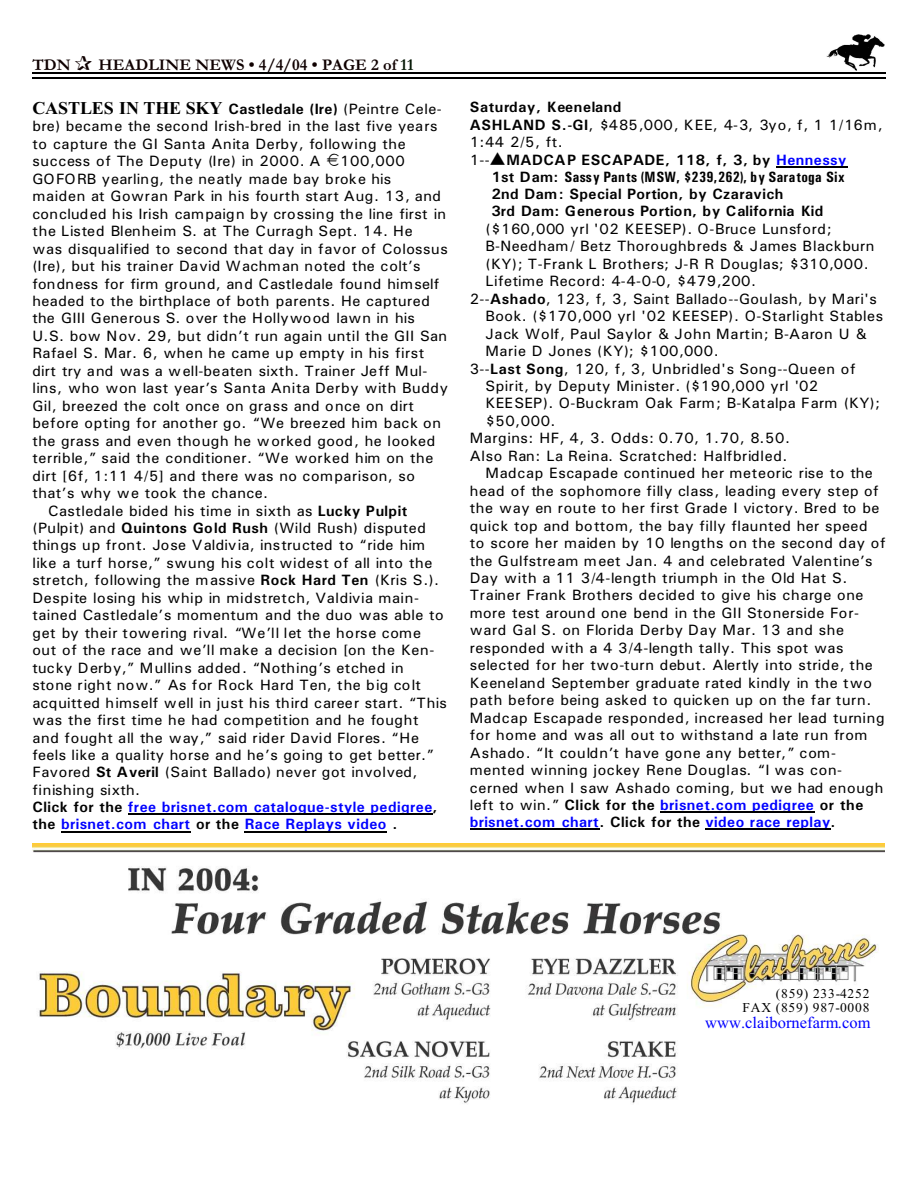
<style>
.page{position:relative;width:918px;height:1188px;background:#fff}
.page>*{position:absolute;margin:0;border:0;box-sizing:border-box;transform-origin:0 0}
.t1{font:700 18px "Times New Roman";letter-spacing:-.005em;color:#000}
.t2{font:700 16.5px "Garamond";letter-spacing:.005em;color:#0f0000}
.t3{font:16.5px "Times New Roman";letter-spacing:.005em;color:#00f}
.t4{font:15px/17.4px "Univers";letter-spacing:.035em;color:#000}
.t5{font:15px "Univers";letter-spacing:.01em;color:#000}
.t6{font:700 15px "Univers";letter-spacing:.03em;color:#00f}
.t7{font:700 15px/17.4px "Univers";letter-spacing:.03em;color:#000}
.t8{font:15px "Univers";letter-spacing:.06em;color:#000}
.t9{font:15px "Univers";letter-spacing:.055em;color:#000}
.t10{font:700 15px "Univers Condensed";letter-spacing:.01em;color:#000}
.t11{font:13.5px/14.1px "Times New Roman";letter-spacing:.06em;color:#000;text-align:right}
.s1{color:#001400}
.s2{font-family:"Univers";font-size:15px}
.s3{font-family:"Univers";font-weight:400;font-size:15px}
.s4{font-weight:700}
.s5{color:#000}
.s6{font-weight:400}
.s7{color:#00f}
.s8{font-family:"Univers"}
.s9{font-weight:400;color:#000}
</style>
<div class="page">
<img style="left:826px;top:34px;width:59px;height:36px">
<hr style="left:32px;top:72px;width:853px;height:1px;background:#000">
<hr style="left:32px;top:77px;width:853px;height:2px;background:#000">
<img style="left:32px;top:844px;width:852px;height:260px">
<hr style="left:128px;top:814px;width:304px;height:1px;background:#000">
<hr style="left:61px;top:831px;width:130px;height:1px;background:#000">
<hr style="left:245px;top:831px;width:142px;height:1px;background:#000">
<hr style="left:776px;top:166px;width:72px;height:1px;background:#000">
<hr style="left:660px;top:812px;width:154px;height:1px;background:#000">
<hr style="left:470px;top:829px;width:129px;height:1px;background:#000">
<hr style="left:705px;top:829px;width:126px;height:1px;background:#000">
<p class="t2" style="left:32px;top:59px;width:40px">TDN</p>
<p class="t2" style="left:98px;top:59px;width:317px">HEADLINE NEWS • 4/4/04 • PAGE 2 of <span class="s1">11</span></p>
<p class="t1" style="left:32px;top:102px;width:411px">CASTLES IN THE SKY <span class="s2">Castledale (Ire)</span> <span class="s3">(Peintre Cele-</span></p>
<p class="t4" style="left:32px;top:119px;width:407px">bre) became the second Irish-bred in the last five years to capture the GI Santa Anita Derby, following the success of The Deputy (Ire) in 2000. A</p>
<p class="t4" style="left:340px;top:154px;width:66px">100,000</p>
<p class="t5" style="left:32px;top:173px;width:361px">GOFORB yearling, the neatly made bay broke his</p>
<p class="t4" style="left:32px;top:189px;width:410px">maiden at Gowran Park in his fourth start Aug. 13, and</p>
<p class="t5" style="left:32px;top:208px;width:415px">concluded his Irish campaign by crossing the line first in</p>
<p class="t9" style="left:32px;top:226px;width:382px">the Listed Blenheim S. at The Curragh Sept. 14. He</p>
<p class="t4" style="left:32px;top:241px;width:417px">was disqualified to second that day in favor of Colossus</p>
<p class="t4" style="left:32px;top:259px;width:390px">(Ire), but his trainer David Wachman noted the colt’s</p>
<p class="t5" style="left:32px;top:278px;width:409px">fondness for firm ground, and Castledale found himself</p>
<p class="t4" style="left:32px;top:293px;width:399px">headed to the birthplace of both parents. He captured</p>
<p class="t5" style="left:32px;top:313px;width:384px">the GIII Generous S. over the Hollywood lawn in his</p>
<p class="t4" style="left:32px;top:328px;width:416px">U.S. bow Nov. 29, but didn’t run again until the GII San</p>
<p class="t4" style="left:32px;top:346px;width:393px">Rafael S. Mar. 6, when he came up empty in his first</p>
<p class="t5" style="left:32px;top:366px;width:396px">dirt try and was a well-beaten sixth. Trainer Jeff Mul-</p>
<p class="t4" style="left:32px;top:381px;width:417px">lins, who won last year’s Santa Anita Derby with Buddy</p>
<p class="t4" style="left:32px;top:398px;width:383px">Gil, breezed the colt once on grass and once on dirt</p>
<p class="t4" style="left:32px;top:416px;width:410px">before opting for another go. “We breezed him back on</p>
<p class="t4" style="left:32px;top:433px;width:404px">the grass and even though he worked good, he looked</p>
<p class="t4" style="left:32px;top:451px;width:403px">terrible,” said the conditioner. “We worked him on the</p>
<p class="t4" style="left:32px;top:468px;width:384px">dirt [6f, 1:11 4/5] and there was no comparison, so</p>
<p class="t4" style="left:32px;top:486px;width:237px">that’s why we took the chance.</p>
<p class="t4" style="left:48px;top:503px;width:361px">Castledale bided his time in sixth as <span class="s4">Lucky Pulpit</span></p>
<p class="t4" style="left:32px;top:520px;width:395px">(Pulpit) and <span class="s4">Quintons Gold Rush</span> (Wild Rush) disputed</p>
<p class="t5" style="left:32px;top:540px;width:394px">things up front. Jose Valdivia, instructed to “ride him</p>
<p class="t4" style="left:32px;top:555px;width:402px">like a turf horse,” swung his colt widest of all into the</p>
<p class="t4" style="left:32px;top:573px;width:408px">stretch, following the massive <span class="s4">Rock Hard Ten</span> (Kris S.).</p>
<p class="t4" style="left:32px;top:590px;width:388px">Despite losing his whip in midstretch, Valdivia main-</p>
<p class="t4" style="left:32px;top:608px;width:413px">tained Castledale’s momentum and the duo was able to</p>
<p class="t8" style="left:32px;top:627px;width:390px">get by their towering rival. “We’ll let the horse come</p>
<p class="t4" style="left:32px;top:643px;width:404px">out of the race and we’ll make a decision [on the Ken-</p>
<p class="t5" style="left:32px;top:662px;width:373px">tucky Derby,” Mullins added. “Nothing’s etched in</p>
<p class="t5" style="left:32px;top:680px;width:390px">stone right now.” As for Rock Hard Ten, the big colt</p>
<p class="t5" style="left:32px;top:697px;width:416px">acquitted himself well in just his third career start. “This</p>
<p class="t4" style="left:32px;top:713px;width:388px">was the first time he had competition and he fought</p>
<p class="t9" style="left:32px;top:732px;width:388px">and fought all the way,” said rider David Flores. “He</p>
<p class="t4" style="left:32px;top:747px;width:403px">feels like a quality horse and he’s going to get better.”</p>
<p class="t4" style="left:32px;top:765px;width:387px">Favored <span class="s4">St Averil</span> (Saint Ballado) never got involved,</p>
<p class="t4" style="left:32px;top:782px;width:109px">finishing sixth.</p>
<p class="t6" style="left:32px;top:802px;width:406px"><span class="s5">Click for the</span> free brisnet.com catalogue-style pedigree<span class="s5">,</span></p>
<p class="t6" style="left:32px;top:819px;width:367px"><span class="s5">the</span> brisnet.com chart <span class="s5">or the</span> Race Replays video <span class="s5">.</span></p>
<p class="t7" style="left:470px;top:100px;width:414px">Saturday, Keeneland<br>ASHLAND S.-GI<span class="s6">, $485,000, KEE, 4-3, 3yo, f, 1 1/16m,<br>1:44 2/5, ft.<br>1--</span>▲MADCAP ESCAPADE, 118, f, 3, by <span class="s7">Hennessy</span></p>
<p class="t10" style="left:491px;top:171px;width:355px"><span class="s8">1st Dam:</span> Sassy Pants (MSW, $239,262), by Saratoga Six</p>
<p class="t7" style="left:491px;top:187px;width:333px">2nd Dam: Special Portion, by Czaravich<br>3rd Dam: Generous Portion, by California Kid</p>
<p class="t4" style="left:485px;top:221px;width:348px">($160,000 yrl '02 KEESEP). O-Bruce Lunsford;</p>
<p class="t4" style="left:485px;top:239px;width:390px">B-Needham/ Betz Thoroughbreds &amp; James Blackburn</p>
<p class="t4" style="left:485px;top:256px;width:385px">(KY); T-Frank L Brothers; J-R R Douglas; $310,000.</p>
<p class="t4" style="left:485px;top:274px;width:272px">Lifetime Record: 4-4-0-0, $479,200.</p>
<p class="t4" style="left:470px;top:291px;width:409px">2--<span class="s4">Ashado</span>, 123, f, 3, Saint Ballado--Goulash, by Mari's</p>
<p class="t4" style="left:485px;top:309px;width:399px">Book. ($170,000 yrl '02 KEESEP). O-Starlight Stables</p>
<p class="t9" style="left:485px;top:328px;width:383px">Jack Wolf, Paul Saylor &amp; John Martin; B-Aaron U &amp;</p>
<p class="t4" style="left:485px;top:344px;width:235px">Marie D Jones (KY); $100,000.</p>
<p class="t4" style="left:470px;top:361px;width:387px">3--<span class="s4">Last Song</span>, 120, f, 3, Unbridled's Song--Queen of</p>
<p class="t4" style="left:485px;top:378px;width:334px">Spirit, by Deputy Minister. ($190,000 yrl '02</p>
<p class="t4" style="left:485px;top:396px;width:396px">KEESEP). O-Buckram Oak Farm; B-Katalpa Farm (KY);</p>
<p class="t4" style="left:485px;top:413px;width:72px">$50,000.</p>
<p class="t4" style="left:470px;top:431px;width:322px">Margins: HF, 4, 3. Odds: 0.70, 1.70, 8.50.</p>
<p class="t4" style="left:470px;top:448px;width:319px">Also Ran: La Reina. Scratched: Halfbridled.</p>
<p class="t4" style="left:485px;top:466px;width:389px">Madcap Escapade continued her meteoric rise to the</p>
<p class="t4" style="left:470px;top:483px;width:410px">head of the sophomore filly class, leading every step of</p>
<p class="t4" style="left:470px;top:501px;width:411px">the way en route to her first Grade I victory. Bred to be</p>
<p class="t4" style="left:470px;top:518px;width:399px">quick top and bottom, the bay filly flaunted her speed</p>
<p class="t4" style="left:470px;top:536px;width:417px">to score her maiden by 10 lengths on the second day of</p>
<p class="t4" style="left:470px;top:553px;width:404px">the Gulfstream meet Jan. 4 and celebrated Valentine’s</p>
<p class="t4" style="left:470px;top:570px;width:379px">Day with a 11 3/4-length triumph in the Old Hat S.</p>
<p class="t4" style="left:470px;top:588px;width:395px">Trainer Frank Brothers decided to give his charge one</p>
<p class="t4" style="left:470px;top:605px;width:391px">more test around one bend in the GII Stonerside For-</p>
<p class="t4" style="left:470px;top:623px;width:376px">ward Gal S. on Florida Derby Day Mar. 13 and she</p>
<p class="t4" style="left:470px;top:640px;width:375px">responded with a 4 3/4-length tally. This spot was</p>
<p class="t4" style="left:470px;top:658px;width:405px">selected for her two-turn debut. Alertly into stride, the</p>
<p class="t8" style="left:470px;top:677px;width:404px">Keeneland September graduate rated kindly in the two</p>
<p class="t4" style="left:470px;top:693px;width:403px">path before being asked to quicken up on the far turn.</p>
<p class="t4" style="left:470px;top:710px;width:416px">Madcap Escapade responded, increased her lead turning</p>
<p class="t4" style="left:470px;top:728px;width:399px">for home and was all out to withstand a late run from</p>
<p class="t8" style="left:470px;top:747px;width:368px">Ashado. “It couldn’t have gone any better,” com-</p>
<p class="t4" style="left:470px;top:763px;width:374px">mented winning jockey Rene Douglas. “I was con-</p>
<p class="t4" style="left:470px;top:780px;width:415px">cerned when I saw Ashado coming, but we had enough</p>
<p class="t6" style="left:470px;top:800px;width:395px"><span class="s9">left to win.”</span> <span class="s5">Click for the</span> brisnet.com pedigree <span class="s5">or the</span></p>
<p class="t6" style="left:470px;top:817px;width:367px">brisnet.com chart<span class="s5">. Click for the</span> video race replay<span class="s5">.</span></p>
<p class="t11" style="left:742px;top:988px;width:128px">(859) 233-4252<br>FAX (859) 987-0008</p>
<p class="t3" style="left:705px;top:1016px;width:167px">www.claibornefarm.com</p>
</div>
